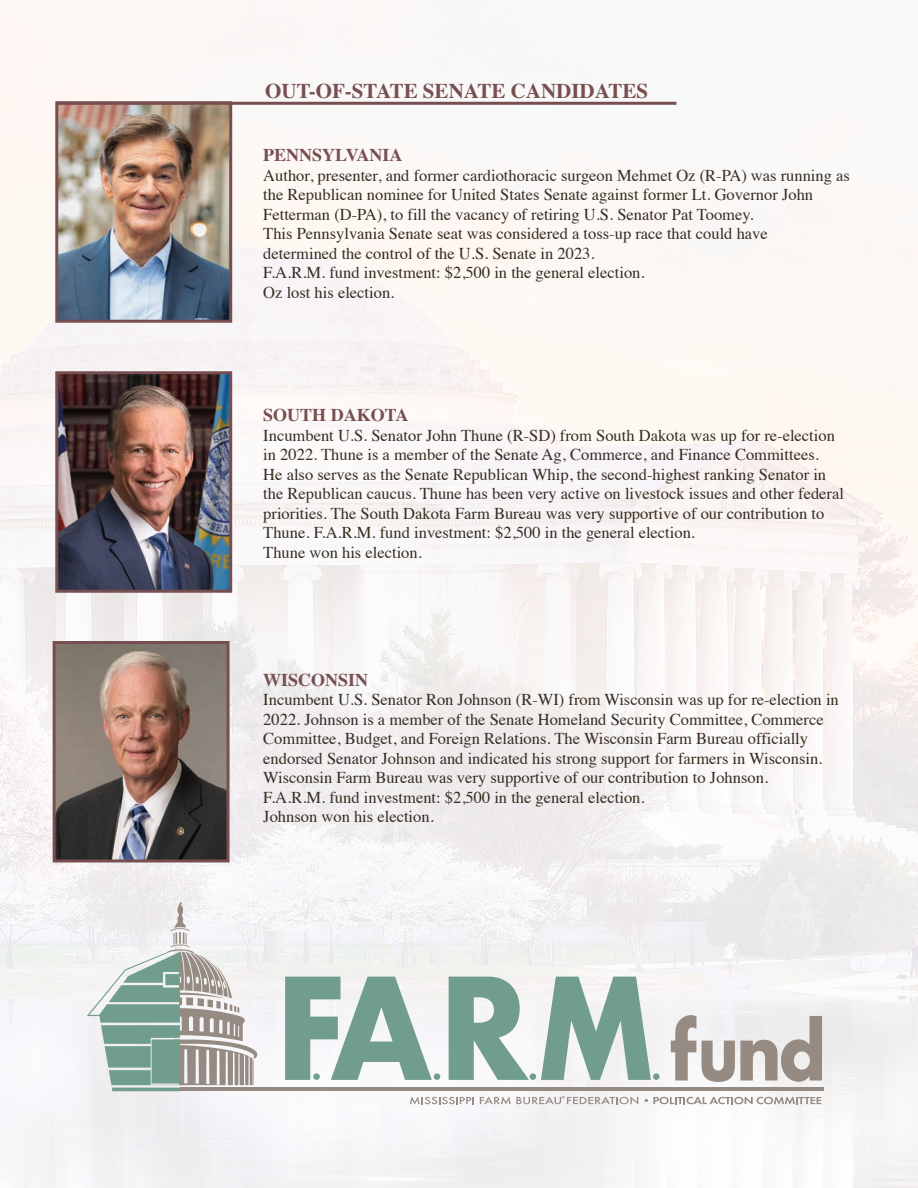
<style>
.page{position:relative;width:918px;height:1188px;background:#fff}
.page>*{position:absolute;margin:0;border:0;box-sizing:border-box;transform-origin:0 0}
.t1{font:700 21px "Times";color:#784f51}
.t2{font:700 18px "Times";color:#784f51}
.t3{font:16.5px/19.5px "Times";color:#352d21}
</style>
<div class="page">
<img style="left:0;top:0;width:918px;height:1188px">
<img style="left:59px;top:375px;width:169px;height:214px">
<div style="left:55px;top:371px;width:177px;height:222px;border:3px solid #784f51"></div>
<img style="left:59px;top:105px;width:169px;height:214px">
<div style="left:55px;top:101px;width:177px;height:222px;border:3px solid #784f51"></div>
<img style="left:57px;top:645px;width:169px;height:213px">
<div style="left:53px;top:641px;width:177px;height:221px;border:3px solid #784f51"></div>
<hr style="left:58px;top:102px;width:618px;height:3px;background:#784f51">
<svg style="left:285px;top:977px;width:147px;height:103px"></svg>
<svg style="left:449px;top:977px;width:80px;height:103px"></svg>
<svg style="left:541px;top:977px;width:110px;height:103px"></svg>
<svg style="left:671px;top:1015px;width:25px;height:66px"></svg>
<svg style="left:702px;top:1016px;width:120px;height:66px"></svg>
<svg style="left:410px;top:1096px;width:64px;height:8px"></svg>
<svg style="left:480px;top:1096px;width:158px;height:9px"></svg>
<div style="left:313px;top:1073px;width:7px;height:7px;background:#709d8c;border-radius:50%"></div>
<div style="left:434px;top:1073px;width:6px;height:7px;background:#709d8c;border-radius:50%"></div>
<div style="left:530px;top:1073px;width:6px;height:7px;background:#709d8c;border-radius:50%"></div>
<div style="left:653px;top:1073px;width:7px;height:7px;background:#709d8c;border-radius:50%"></div>
<hr style="left:180px;top:1088px;width:644px;height:3px;background:#958b82">
<svg style="left:645px;top:1097px;width:176px;height:7px"></svg>
<svg style="left:87px;top:902px;width:172px;height:190px"></svg>
<p class="t1" style="left:265px;top:71px;width:384px">OUT-OF-STATE SENATE CANDIDATES</p>
<p class="t2" style="left:263px;top:138px;width:141px">PENNSYLVANIA</p>
<p class="t3" style="left:263px;top:164px;width:588px">Author, presenter, and former cardiothoracic surgeon Mehmet Oz (R-PA) was running as the Republican nominee for United States Senate against former Lt. Governor John Fetterman (D-PA), to fill the vacancy of retiring U.S. Senator Pat Toomey.<br>This Pennsylvania Senate seat was considered a toss-up race that could have<br>determined the control of the U.S. Senate in 2023.<br>F.A.R.M. fund investment: $2,500 in the general election.<br>Oz lost his election.</p>
<p class="t2" style="left:263px;top:398px;width:147px">SOUTH DAKOTA</p>
<p class="t3" style="left:263px;top:424px;width:582px">Incumbent U.S. Senator John Thune (R-SD) from South Dakota was up for re-election in 2022. Thune is a member of the Senate Ag, Commerce, and Finance Committees.<br>He also serves as the Senate Republican Whip, the second-highest ranking Senator in the Republican caucus. Thune has been very active on livestock issues and other federal priorities. The South Dakota Farm Bureau was very supportive of our contribution to Thune. F.A.R.M. fund investment: $2,500 in the general election.<br>Thune won his election.</p>
<p class="t2" style="left:263px;top:662px;width:107px">WISCONSIN</p>
<p class="t3" style="left:263px;top:689px;width:577px">Incumbent U.S. Senator Ron Johnson (R-WI) from Wisconsin was up for re-election in 2022. Johnson is a member of the Senate Homeland Security Committee, Commerce Committee, Budget, and Foreign Relations. The Wisconsin Farm Bureau officially endorsed Senator Johnson and indicated his strong support for farmers in Wisconsin.<br>Wisconsin Farm Bureau was very supportive of our contribution to Johnson.<br>F.A.R.M. fund investment: $2,500 in the general election.<br>Johnson won his election.</p>
</div>
